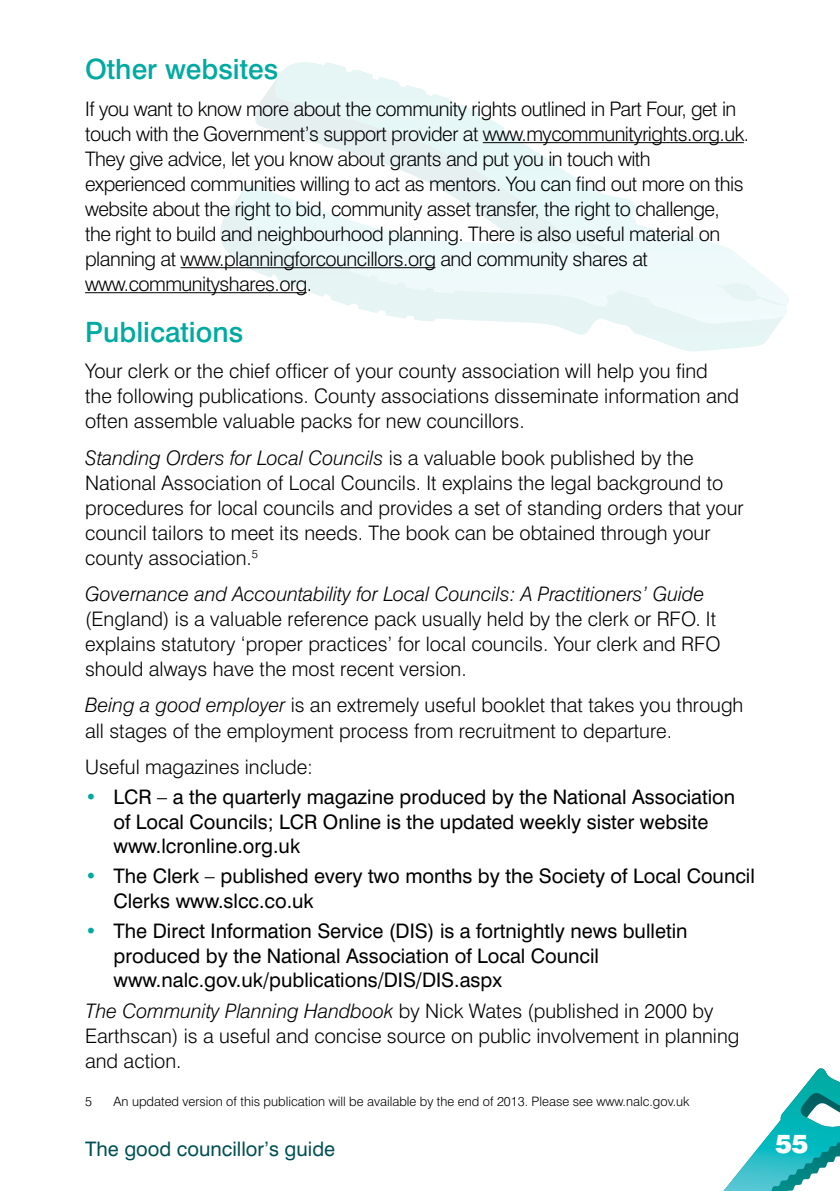
<style>
.page{position:relative;width:840px;height:1191px;background:#fff}
.page>*{position:absolute;margin:0;border:0;box-sizing:border-box;transform-origin:0 0}
.t1{font:500 28px "Swiss 721 BT";color:#00aaa0}
.t2{font:900 25.8px "Swiss 721 BT";color:#fff}
.t3{font:300 20px/25px "Swiss 721 BT";color:#000}
.t4{font:300 20px/25px "Swiss 721 BT";letter-spacing:-.025em;color:#000}
.t5{font:20px/24.6px "Swiss 721 BT";color:#000}
.t6{font:italic 300 20px "Swiss 721 BT";color:#000}
.t7{font:20px "Swiss 721 BT";color:#004f52}
.t8{font:300 13px "Swiss 721 BT";color:#000}
.s1{font-style:italic}
.s2{color:#00aaa0}
</style>
<div class="page">
<svg style="left:723px;top:1068px;width:116px;height:123px"></svg>
<svg style="left:548px;top:324px;width:230px;height:26px"></svg>
<svg style="left:239px;top:62px;width:549px;height:262px"></svg>
<hr style="left:482px;top:142px;width:261px;height:1px;background:#000">
<hr style="left:180px;top:267px;width:255px;height:1px;background:#000">
<hr style="left:85px;top:292px;width:221px;height:1px;background:#000">
<h1 class="t1" style="left:85px;top:52px;width:194px">Other websites</h1>
<p class="t4" style="left:85px;top:96px;width:665px">If you want to know more about the community rights outlined in Part Four, get in touch with the Government’s support provider at www.mycommunityrights.org.uk.<br>They give advice, let you know about grants and put you in touch with experienced communities willing to act as mentors. You can find out more on this website about the right to bid, community asset transfer, the right to challenge, the right to build and neighbourhood planning. There is also useful material on planning at www.planningforcouncillors.org and community shares at www.communityshares.org.</p>
<h1 class="t1" style="left:85px;top:315px;width:159px">Publications</h1>
<p class="t3" style="left:85px;top:358px;width:655px">Your clerk or the chief officer of your county association will help you find the following publications. County associations disseminate information and often assemble valuable packs for new councillors.</p>
<p class="t3" style="left:85px;top:445px;width:659px"><span class="s1">Standing Orders for Local Councils</span> is a valuable book published by the National Association of Local Councils. It explains the legal background to procedures for local councils and provides a set of standing orders that your council tailors to meet its needs. The book can be obtained through your county association.<sup>5</sup></p>
<p class="t6" style="left:85px;top:582px;width:620px">Governance and Accountability for Local Councils: A Practitioners’ Guide</p>
<p class="t3" style="left:85px;top:606px;width:636px">(England) is a valuable reference pack usually held by the clerk or RFO. It explains statutory ‘proper practices’ for local councils. Your clerk and RFO should always have the most recent version.</p>
<p class="t3" style="left:85px;top:692px;width:659px"><span class="s1">Being a good employer</span> is an extremely useful booklet that takes you through all stages of the employment process from recruitment to departure.</p>
<p class="t3" style="left:85px;top:754px;width:229px">Useful magazines include:</p>
<p class="t5" style="left:113px;top:784px;width:623px;text-indent:-28px"><span class="s2">•</span> LCR – a the quarterly magazine produced by the National Association of Local Councils; LCR Online is the updated weekly sister website www.lcronline.org.uk</p>
<p class="t5" style="left:113px;top:863px;width:642px;text-indent:-28px"><span class="s2">•</span> The Clerk – published every two months by the Society of Local Council<br>Clerks www.slcc.co.uk</p>
<p class="t5" style="left:113px;top:919px;width:575px;text-indent:-28px"><span class="s2">•</span> The Direct Information Service (DIS) is a fortnightly news bulletin produced by the National Association of Local Council www.nalc.gov.uk/publications/DIS/DIS.aspx</p>
<p class="t3" style="left:85px;top:998px;width:655px"><span class="s1">The Community Planning Handbook</span> by Nick Wates (published in 2000 by<br>Earthscan) is a useful and concise source on public involvement in planning and action.</p>
<p class="t8" style="left:85px;top:1093px;width:8px">5</p>
<p class="t8" style="left:113px;top:1093px;width:577px">An updated version of this publication will be available by the end of 2013. Please see www.nalc.gov.uk</p>
<p class="t7" style="left:85px;top:1136px;width:251px">The good councillor’s guide</p>
<p class="t2" style="left:774px;top:1128px;width:35px">55</p>
</div>
